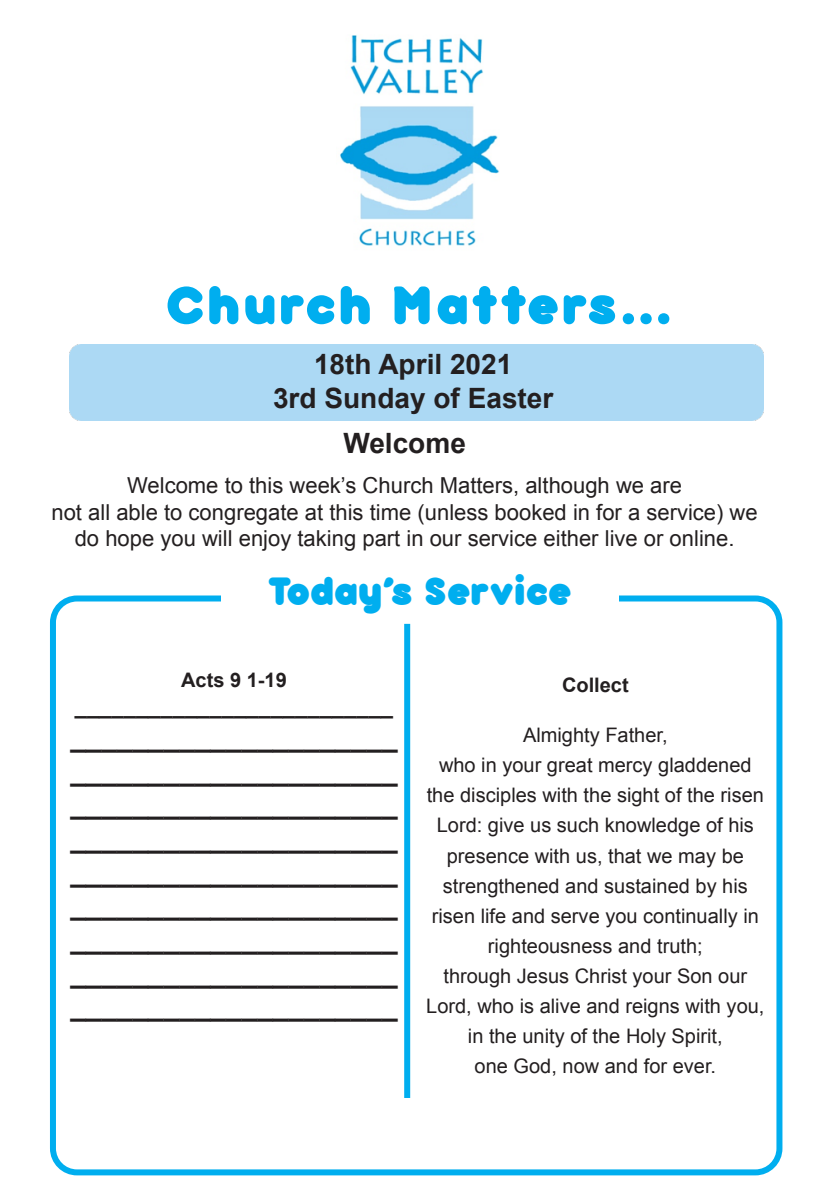
<style>
.page{position:relative;width:840px;height:1191px;background:#fff}
.page>*{position:absolute;margin:0;border:0;box-sizing:border-box;transform-origin:0 0}
.t1{font:900 60px "bubbleboddy";letter-spacing:.05em;color:#00aeef}
.t2{font:900 44px "bubbleboddy";color:#00aeef}
.t3{font:700 28px/33.6px "Arial";color:#231f20;text-align:justify}
.t4{font:22px/26.4px "Arial";color:#231f20;text-align:center}
.t5{font:700 22px "Arial";color:#231f20}
.t6{font:20px/30px "Arial";color:#231f20;text-align:center}
.t7{font:700 20px "Arial";color:#231f20}
</style>
<div class="page">
<img style="left:340px;top:35px;width:159px;height:211px">
<div style="left:50px;top:595px;width:732px;height:580px;border:6px solid #00aeef;border-radius:24px"></div>
<div style="left:221px;top:577px;width:397px;height:47px;background:#fff"></div>
<div style="left:404px;top:624px;width:6px;height:474px;background:#00aeef"></div>
<p class="t1" style="left:166px;top:264px;width:506px">Church Matters...</p>
<p class="t3" style="left:314px;top:349px;width:200px">18th April 2021</p>
<p class="t3" style="left:273px;top:382px;width:282px">3rd Sunday of Easter</p>
<p class="t3" style="left:343px;top:427px;width:124px">Welcome</p>
<p class="t4" style="left:127px;top:472px;width:556px">Welcome to this week’s Church Matters, although we are</p>
<p class="t4" style="left:51px;top:499px;width:707px">not all able to congregate at this time (unless booked in for a service) we do hope you will enjoy taking part in our service either live or online.</p>
<p class="t2" style="left:268px;top:560px;width:305px">Today’s Service</p>
<p class="t7" style="left:181px;top:667px;width:107px">Acts 9 1-19</p>
<p class="t5" style="left:75px;top:691px;width:320px">__________________________</p>
<p class="t3" style="left:70px;top:721px;width:328px">_____________________ _____________________ _____________________ _____________________</p>
<p class="t3" style="left:70px;top:856px;width:328px">_____________________ _____________________ _____________________ _____________________ _____________________</p>
<p class="t7" style="left:561px;top:672px;width:68px">Collect</p>
<p class="t6" style="left:522px;top:720px;width:146px">Almighty Father,</p>
<p class="t6" style="left:426px;top:750px;width:338px">who in your great mercy gladdened the disciples with the sight of the risen Lord: give us such knowledge of his presence with us, that we may be strengthened and sustained by his risen life and serve you continually in righteousness and truth;</p>
<p class="t6" style="left:426px;top:960px;width:339px">through Jesus Christ your Son our<br>Lord, who is alive and reigns with you,</p>
<p class="t6" style="left:467px;top:1020px;width:256px">in the unity of the Holy Spirit,</p>
<p class="t6" style="left:474px;top:1050px;width:243px">one God, now and for ever.</p>
</div>
